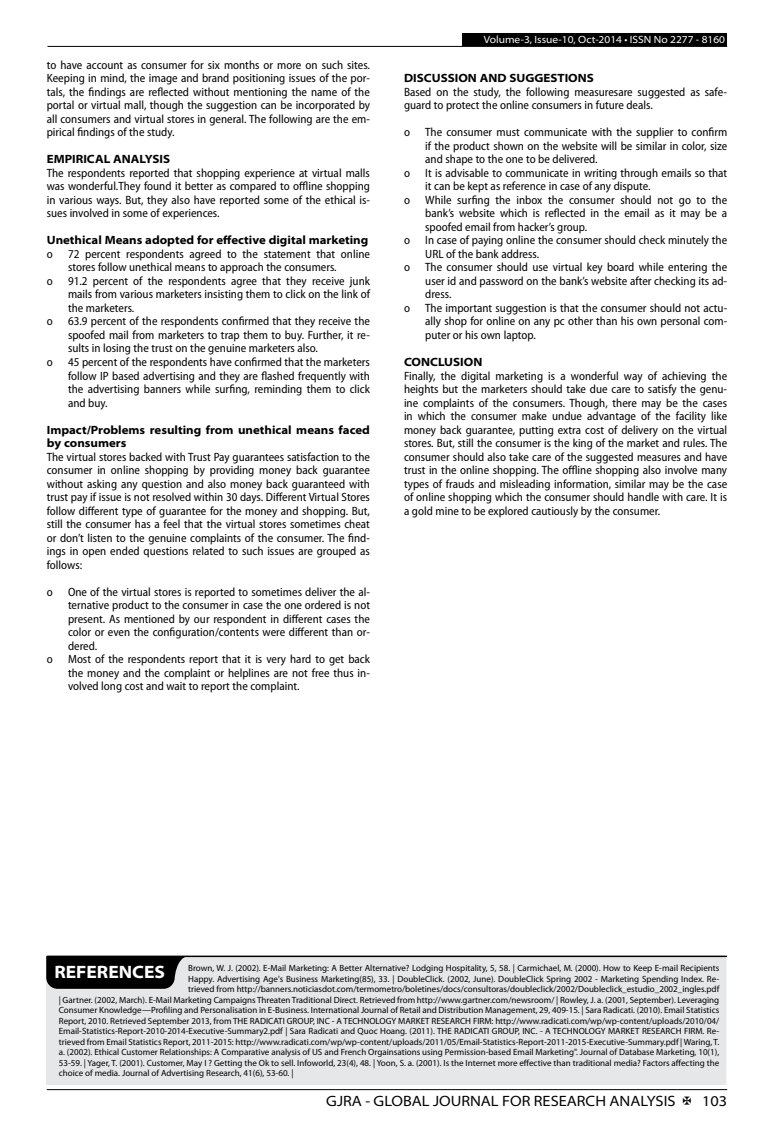
<style>
.page{position:relative;width:774px;height:1136px;background:#fff}
.page>*{position:absolute;margin:0;border:0;box-sizing:border-box;transform-origin:0 0}
.t1{font:700 semi-expanded 18px "Myriad Pro";color:#fff}
.t2{font:semi-expanded 15px "Myriad Pro";color:#000}
.t3{font:semi-condensed 12px/13.5px "Myriad Pro";color:#000;text-align:justify}
.t4{font:700 semi-expanded 12px/13.5px "Myriad Pro";color:#000}
.t5{font:semi-expanded 10.5px "Myriad Pro";color:#fff}
.t6{font:9px "Myriad Pro";color:#000}
</style>
<div class="page">
<hr style="left:47px;top:1089px;width:680px;height:1px;background:#000">
<div style="left:462px;top:33px;width:265px;height:13px;background:#000"></div>
<hr style="left:47px;top:46px;width:680px;height:1px;background:#000">
<div style="left:46px;top:956px;width:680px;height:128px;background:#e6e7e8"></div>
<hr style="left:47px;top:955px;width:679px;height:1px;background:#000">
<svg style="left:46px;top:956px;width:142px;height:32px;background:#141414"></svg>
<p class="t3" style="left:47px;top:58px;width:325px">to have account as consumer for six months or more on such sites.<br>Keeping in mind, the image and brand positioning issues of the por&shy;tals, the findings are reflected without mentioning the name of the portal or virtual mall, though the suggestion can be incorporated by all consumers and virtual stores in general. The following are the em&shy;pirical findings of the study.</p>
<p class="t4" style="left:47px;top:153px;width:125px">EMPIRICAL ANALYSIS</p>
<p class="t3" style="left:47px;top:166px;width:325px">The respondents reported that shopping experience at virtual malls was wonderful.They found it better as compared to offline shopping in various ways. But, they also have reported some of the ethical is&shy;sues involved in some of experiences.</p>
<p class="t4" style="left:47px;top:234px;width:323px">Unethical Means adopted for effective digital marketing</p>
<p class="t3" style="left:47px;top:247px;width:7px">o</p>
<p class="t3" style="left:68px;top:247px;width:303px">72 percent respondents agreed to the statement that online stores follow unethical means to approach the consumers.</p>
<p class="t3" style="left:47px;top:274px;width:7px">o</p>
<p class="t3" style="left:68px;top:274px;width:303px">91.2 percent of the respondents agree that they receive junk mails from various marketers insisting them to click on the link of the marketers.</p>
<p class="t3" style="left:47px;top:315px;width:7px">o</p>
<p class="t3" style="left:68px;top:315px;width:303px">63.9 percent of the respondents confirmed that they receive the spoofed mail from marketers to trap them to buy. Further, it re&shy;sults in losing the trust on the genuine marketers also.</p>
<p class="t3" style="left:47px;top:355px;width:7px">o</p>
<p class="t3" style="left:68px;top:355px;width:303px">45 percent of the respondents have confirmed that the marketers follow IP based advertising and they are flashed frequently with the advertising banners while surfing, reminding them to click and buy.</p>
<p class="t4" style="left:47px;top:423px;width:325px">Impact/Problems resulting from unethical means faced by consumers</p>
<p class="t3" style="left:47px;top:450px;width:325px">The virtual stores backed with Trust Pay guarantees satisfaction to the consumer in online shopping by providing money back guarantee without asking any question and also money back guaranteed with trust pay if issue is not resolved within 30 days. Different Virtual Stores follow different type of guarantee for the money and shopping. But, still the consumer has a feel that the virtual stores sometimes cheat or don’t listen to the genuine complaints of the consumer. The find&shy;ings in open ended questions related to such issues are grouped as follows:</p>
<p class="t3" style="left:47px;top:585px;width:7px">o</p>
<p class="t3" style="left:68px;top:585px;width:303px">One of the virtual stores is reported to sometimes deliver the al&shy;ternative product to the consumer in case the one ordered is not present. As mentioned by our respondent in different cases the color or even the configuration/contents were different than or&shy;dered.</p>
<p class="t3" style="left:47px;top:652px;width:7px">o</p>
<p class="t3" style="left:68px;top:652px;width:303px">Most of the respondents report that it is very hard to get back the money and the complaint or helplines are not free thus in&shy;volved long cost and wait to report the complaint.</p>
<p class="t5" style="left:484px;top:34px;width:243px">Volume-3, Issue-10, Oct-2014 • ISSN No 2277 - 8160</p>
<p class="t4" style="left:404px;top:72px;width:191px">DISCUSSION AND SUGGESTIONS</p>
<p class="t3" style="left:404px;top:85px;width:325px">Based on the study, the following measuresare suggested as safe&shy;guard to protect the online consumers in future deals.</p>
<p class="t3" style="left:404px;top:126px;width:7px">o</p>
<p class="t3" style="left:425px;top:126px;width:303px">The consumer must communicate with the supplier to confirm if the product shown on the website will be similar in color, size and shape to the one to be delivered.</p>
<p class="t3" style="left:404px;top:166px;width:7px">o</p>
<p class="t3" style="left:425px;top:166px;width:303px">It is advisable to communicate in writing through emails so that it can be kept as reference in case of any dispute.</p>
<p class="t3" style="left:404px;top:193px;width:7px">o</p>
<p class="t3" style="left:425px;top:193px;width:303px">While surfing the inbox the consumer should not go to the bank’s website which is reflected in the email as it may be a spoofed email from hacker’s group.</p>
<p class="t3" style="left:404px;top:234px;width:7px">o</p>
<p class="t3" style="left:425px;top:234px;width:303px">In case of paying online the consumer should check minutely the<br>URL of the bank address.</p>
<p class="t3" style="left:404px;top:261px;width:7px">o</p>
<p class="t3" style="left:425px;top:261px;width:303px">The consumer should use virtual key board while entering the user id and password on the bank’s website after checking its ad&shy;dress.</p>
<p class="t3" style="left:404px;top:301px;width:7px">o</p>
<p class="t3" style="left:425px;top:301px;width:303px">The important suggestion is that the consumer should not actu&shy;ally shop for online on any pc other than his own personal com&shy;puter or his own laptop.</p>
<p class="t4" style="left:404px;top:355px;width:80px">CONCLUSION</p>
<p class="t3" style="left:404px;top:369px;width:325px">Finally, the digital marketing is a wonderful way of achieving the heights but the marketers should take due care to satisfy the genu&shy;ine complaints of the consumers. Though, there may be the cases in which the consumer make undue advantage of the facility like money back guarantee, putting extra cost of delivery on the virtual stores. But, still the consumer is the king of the market and rules. The consumer should also take care of the suggested measures and have trust in the online shopping. The offline shopping also involve many types of frauds and misleading information, similar may be the case of online shopping which the consumer should handle with care. It is a gold mine to be explored cautiously by the consumer.</p>
<h1 class="t1" style="left:54px;top:961px;width:112px">REFERENCES</h1>
<p class="t6" style="left:188px;top:962px;width:533px">Brown, W. J. (2002). E-Mail Marketing: A Better Alternative? Lodging Hospitality, 5, 58. | Carmichael, M. (2000). How to Keep E-mail Recipients</p>
<p class="t6" style="left:188px;top:973px;width:533px">Happy. Advertising Age's Business Marketing(85), 33. | DoubleClick. (2002, June). DoubleClick Spring 2002 - Marketing Spending Index. Re-</p>
<p class="t6" style="left:188px;top:983px;width:533px">trieved from http://banners.noticiasdot.com/termometro/boletines/docs/consultoras/doubleclick/2002/Doubleclick_estudio_2002_ingles.pdf</p>
<p class="t6" style="left:59px;top:994px;width:662px">| Gartner. (2002, March). E-Mail Marketing Campaigns Threaten Traditional Direct. Retrieved from http://www.gartner.com/newsroom/ | Rowley, J. a. (2001, September). Leveraging</p>
<p class="t6" style="left:59px;top:1004px;width:662px">Consumer Knowledge—Profiling and Personalisation in E-Business. International Journal of Retail and Distribution Management, 29, 409-15. | Sara Radicati. (2010). Email Statistics</p>
<p class="t6" style="left:59px;top:1015px;width:662px">Report, 2010. Retrieved September 2013, from THE RADICATI GROUP, INC - A TECHNOLOGY MARKET RESEARCH FIRM: http://www.radicati.com/wp/wp-content/uploads/2010/04/</p>
<p class="t6" style="left:59px;top:1025px;width:662px">Email-Statistics-Report-2010-2014-Executive-Summary2.pdf | Sara Radicati and Quoc Hoang. (2011). THE RADICATI GROUP, INC. - A TECHNOLOGY MARKET RESEARCH FIRM. Re-</p>
<p class="t6" style="left:59px;top:1036px;width:662px">trieved from Email Statistics Report, 2011-2015: http://www.radicati.com/wp/wp-content/uploads/2011/05/Email-Statistics-Report-2011-2015-Executive-Summary.pdf | Waring, T.</p>
<p class="t6" style="left:59px;top:1046px;width:662px">a. (2002). Ethical Customer Relationships: A Comparative analysis of US and French Orgainsations using Permission-based Email Marketing". Journal of Database Marketing, 10(1),</p>
<p class="t6" style="left:59px;top:1057px;width:662px">53-59. | Yager, T. (2001). Customer, May I ? Getting the Ok to sell. Infoworld, 23(4), 48. | Yoon, S. a. (2001). Is the Internet more effective than traditional media? Factors affecting the</p>
<p class="t6" style="left:59px;top:1068px;width:236px">choice of media. Journal of Advertising Research, 41(6), 53-60. |</p>
<p class="t2" style="left:326px;top:1092px;width:351px">GJRA - GLOBAL JOURNAL FOR RESEARCH ANALYSIS</p>
<p class="t2" style="left:702px;top:1092px;width:27px">103</p>
</div>
